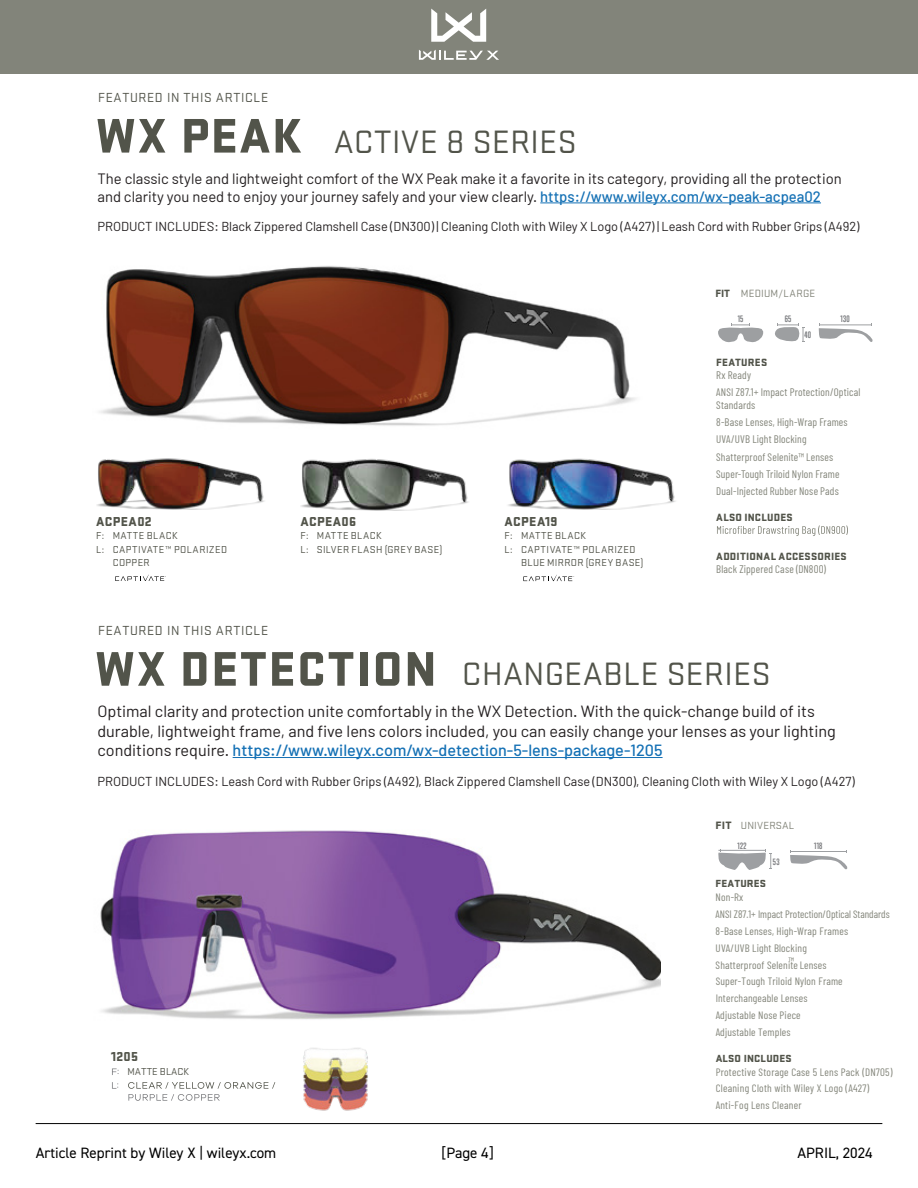
<style>
.page{position:relative;width:918px;height:1188px;background:#fff}
.page>*{position:absolute;margin:0;border:0;box-sizing:border-box;transform-origin:0 0}
.t1{font:900 50.4px "Stratum 1";letter-spacing:.03em;color:#52544a}
.t2{font:33.6px "Stratum 1";letter-spacing:.015em;color:#52544a}
.t3{font:16.2px/19.5px "Barlow";color:#231f20}
.t4{font:15px/18px "Barlow";color:#231f20}
.t5{font:15px "DIN2014";color:#010101}
.t6{font:13.65px "Stratum 1";letter-spacing:.045em;color:#52544a}
.t7{font:900 13.5px "Stratum 1";letter-spacing:.025em;color:#52544a}
.t8{font:13.05px "Barlow";color:#231f20}
.t9{font:10.95px/17.1px "Barlow Condensed";letter-spacing:.015em;color:#83857a}
.t10{font:900 10.95px "Stratum 1";letter-spacing:.02em;color:#52544a}
.t11{font:10.95px "Stratum 1";letter-spacing:.02em;color:#83857a}
.t12{font:10.65px/16.8px "Barlow Condensed";letter-spacing:.015em;color:#83857a}
.t13{font:900 10.65px "Stratum 1";letter-spacing:.015em;color:#52544a}
.t14{font:10.65px "Stratum 1";letter-spacing:.015em;color:#83857a}
.t15{font:10.5px/13.5px "Stratum 1";letter-spacing:.035em;color:#52544a}
.t16{font:10.5px "Stratum 1";color:#52544a}
.t17{font:700 8.55px "Trump Gothic East";letter-spacing:.03em;color:#77797c}
.t18{font:700 8.4px "Trump Gothic East";letter-spacing:.035em;color:#77787b}
.s1{font-weight:900;font-size:50.4px}
.s2{font-weight:500;color:#1571b5}
.s3{font-weight:900;color:#52544a}
.s4{font-weight:900;font-size:11.1px;color:#52544a}
</style>
<div class="page">
<hr style="left:36px;top:1123px;width:846px;height:1px;background:#010101">
<img style="left:301px;top:459px;width:168px;height:52px">
<svg style="left:115px;top:575px;width:51px;height:6px"></svg>
<img style="left:97px;top:458px;width:168px;height:52px">
<svg style="left:523px;top:575px;width:51px;height:6px"></svg>
<img style="left:508px;top:458px;width:168px;height:52px">
<svg style="left:717px;top:525px;width:131px;height:11px"></svg>
<svg style="left:718px;top:324px;width:46px;height:19px"></svg>
<svg style="left:819px;top:324px;width:54px;height:18px"></svg>
<svg style="left:775px;top:324px;width:29px;height:18px"></svg>
<hr style="left:540px;top:203px;width:281px;height:1px;background:#1571b5">
<hr style="left:233px;top:757px;width:430px;height:1px;background:#1571b5">
<img style="left:100px;top:830px;width:560px;height:190px">
<svg style="left:112px;top:1069px;width:7px;height:6px"></svg>
<svg style="left:112px;top:1082px;width:6px;height:7px"></svg>
<svg style="left:128px;top:1082px;width:147px;height:19px"></svg>
<img style="left:303px;top:1048px;width:65px;height:63px">
<svg style="left:718px;top:849px;width:54px;height:21px"></svg>
<svg style="left:790px;top:850px;width:57px;height:20px"></svg>
<img style="left:99px;top:266px;width:537px;height:160px">
<div style="left:0;top:0;width:918px;height:74px;background:#82847a"></div>
<svg style="left:419px;top:50px;width:80px;height:10px"></svg>
<svg style="left:431px;top:9px;width:55px;height:33px"></svg>
<p class="t6" style="left:98px;top:89px;width:171px">FEATURED IN THIS ARTICLE</p>
<h2 class="t2" style="left:96px;top:120px;width:482px"><span class="s1">WX PEAK</span> ACTIVE 8 SERIES</h2>
<h3 class="t4" style="left:97px;top:169px;width:746px">The classic style and lightweight comfort of the WX Peak make it a favorite in its category, providing all the protection and clarity you need to enjoy your journey safely and your view clearly. <span class="s2">https://www.wileyx.com/wx-peak-acpea02</span></h3>
<p class="t8" style="left:97px;top:218px;width:764px">PRODUCT INCLUDES: Black Zippered Clamshell Case (DN300) | Cleaning Cloth with Wiley X Logo (A427) | Leash Cord with Rubber Grips (A492)</p>
<p class="t7" style="left:96px;top:511px;width:57px">ACPEA02</p>
<p class="t15" style="left:96px;top:529px;width:83px">F: MATTE BLACK</p>
<p class="t15" style="left:96px;top:542px;width:132px">L: CAPTIVATE™ POLARIZED</p>
<p class="t15" style="left:113px;top:556px;width:39px">COPPER</p>
<p class="t6" style="left:98px;top:622px;width:171px">FEATURED IN THIS ARTICLE</p>
<p class="t7" style="left:300px;top:511px;width:57px">ACPEA06</p>
<p class="t15" style="left:300px;top:529px;width:143px">F: MATTE BLACK<br>L: SILVER FLASH (GREY BASE)</p>
<h1 class="t1" style="left:95px;top:632px;width:343px">WX DETECTION</h1>
<p class="t7" style="left:505px;top:511px;width:55px">ACPEA19</p>
<p class="t15" style="left:505px;top:529px;width:83px">F: MATTE BLACK</p>
<p class="t15" style="left:505px;top:542px;width:132px">L: CAPTIVATE™ POLARIZED</p>
<p class="t15" style="left:521px;top:556px;width:124px">BLUE MIRROR (GREY BASE)</p>
<p class="t11" style="left:715px;top:286px;width:101px"><span class="s3">FIT</span> MEDIUM/LARGE</p>
<p class="t17" style="left:738px;top:314px;width:7px">15</p>
<p class="t17" style="left:785px;top:314px;width:8px">65</p>
<p class="t17" style="left:804px;top:329px;width:8px">40</p>
<p class="t17" style="left:841px;top:314px;width:11px">130</p>
<p class="t10" style="left:716px;top:355px;width:52px">FEATURES</p>
<p class="t9" style="left:716px;top:366px;width:146px">Rx Ready<br>ANSI Z87.1+ Impact Protection/Optical</p>
<p class="t9" style="left:716px;top:396px;width:133px">Standards<br>8-Base Lenses, High-Wrap Frames<br>UVA/UVB Light Blocking<br>Shatterproof Selenite™ Lenses<br>Super-Tough Triloid Nylon Frame<br>Dual-Injected Rubber Nose Pads</p>
<p class="t10" style="left:716px;top:509px;width:78px">ALSO INCLUDES</p>
<p class="t10" style="left:716px;top:548px;width:132px">ADDITIONAL ACCESSORIES</p>
<p class="t9" style="left:716px;top:560px;width:111px">Black Zippered Case (DN800)</p>
<h2 class="t2" style="left:462px;top:652px;width:310px">CHANGEABLE SERIES</h2>
<p class="t3" style="left:97px;top:701px;width:740px">Optimal clarity and protection unite comfortably in the WX Detection. With the quick-change build of its durable, lightweight frame, and five lens colors included, you can easily change your lenses as your lighting conditions require. <span class="s2">https://www.wileyx.com/wx-detection-5-lens-package-1205</span></p>
<p class="t8" style="left:97px;top:773px;width:759px">PRODUCT INCLUDES: Leash Cord with Rubber Grips (A492), Black Zippered Clamshell Case (DN300), Cleaning Cloth with Wiley X Logo (A427)</p>
<p class="t14" style="left:715px;top:818px;width:80px"><span class="s4">FIT</span> UNIVERSAL</p>
<p class="t7" style="left:111px;top:1047px;width:29px">1205</p>
<p class="t16" style="left:128px;top:1065px;width:63px">MATTE BLACK</p>
<p class="t18" style="left:738px;top:840px;width:10px">122</p>
<p class="t18" style="left:814px;top:840px;width:10px">118</p>
<p class="t18" style="left:773px;top:857px;width:8px">53</p>
<p class="t13" style="left:716px;top:876px;width:52px">FEATURES</p>
<p class="t12" style="left:716px;top:888px;width:176px">Non-Rx<br>ANSI Z87.1+ Impact Protection/Optical Standards<br>8-Base Lenses, High-Wrap Frames<br>UVA/UVB Light Blocking<br>Shatterproof Selenite™ Lenses<br>Super-Tough Triloid Nylon Frame<br>Interchangeable Lenses<br>Adjustable Nose Piece<br>Adjustable Temples</p>
<p class="t13" style="left:716px;top:1050px;width:77px">ALSO INCLUDES</p>
<p class="t12" style="left:716px;top:1063px;width:178px">Protective Storage Case 5 Lens Pack (DN705)<br>Cleaning Cloth with Wiley X Logo (A427)<br>Anti-Fog Lens Cleaner</p>
<h3 class="t5" style="left:36px;top:1143px;width:242px">Article Reprint by Wiley X | wileyx.com</h3>
<h3 class="t5" style="left:441px;top:1143px;width:54px">[Page 4]</h3>
<h3 class="t5" style="left:797px;top:1143px;width:77px">APRIL, 2024</h3>
</div>
